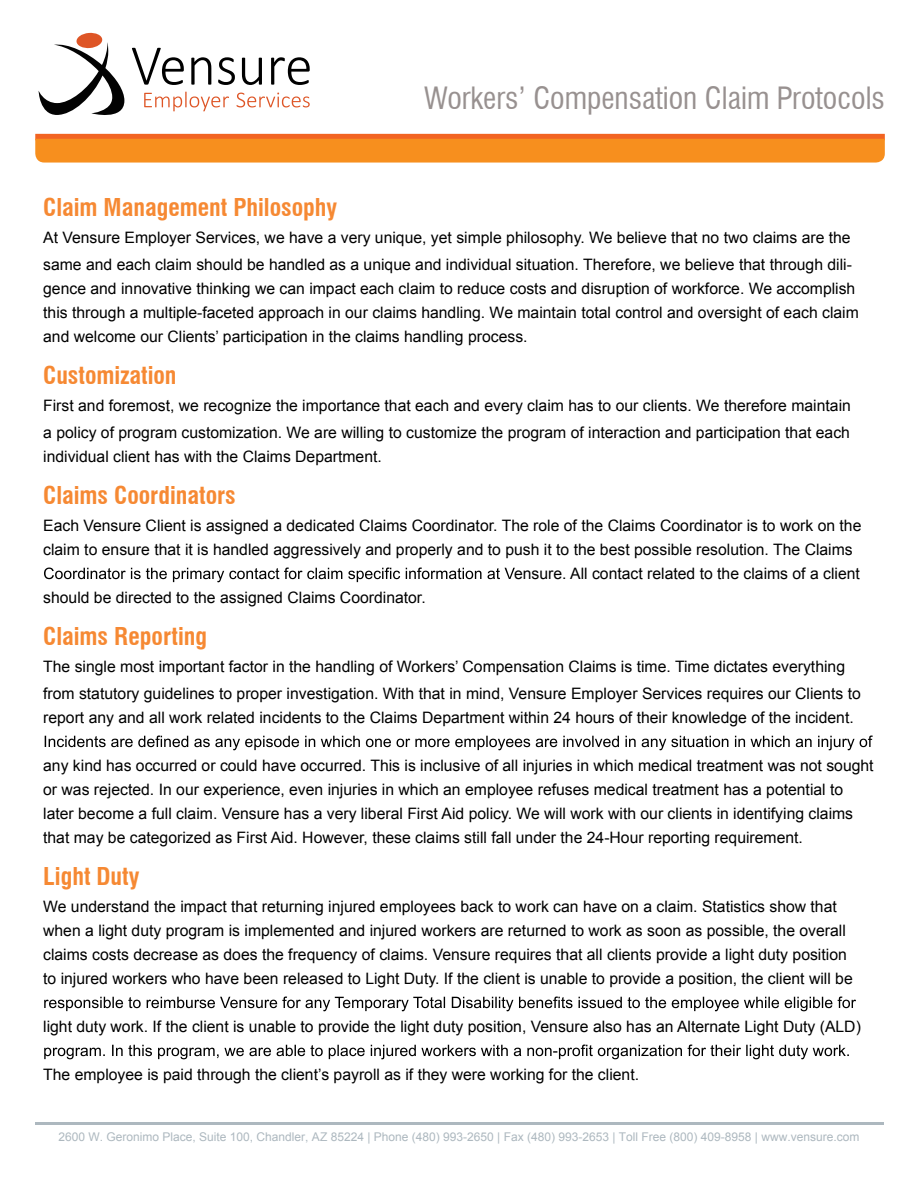
<style>
.page{position:relative;width:918px;height:1188px;background:#fff}
.page>*{position:absolute;margin:0;border:0;box-sizing:border-box;transform-origin:0 0}
.t1{font:condensed 30px "Swiss 721 BT";color:#989190}
.t2{font:700 condensed 24px "Swiss 721 BT";color:#f68933}
.t3{font:15.75px/24px "Arial";color:#000}
.t4{font:12px "Arial";color:#adb8bf}
</style>
<div class="page">
<div style="left:35px;top:134px;width:850px;height:6px;background:#f26422"></div>
<div style="left:35px;top:139px;width:850px;height:24px;background:#f78f1e"></div>
<hr style="left:35px;top:1122px;width:848px;height:3px;background:#adb8bf">
<svg style="left:44px;top:568px;width:471px;height:14px"></svg>
<svg style="left:45px;top:736px;width:828px;height:14px"></svg>
<svg style="left:44px;top:997px;width:812px;height:14px"></svg>
<svg style="left:44px;top:1045px;width:805px;height:14px"></svg>
<svg style="left:39px;top:33px;width:85px;height:82px"></svg>
<svg style="left:132px;top:48px;width:52px;height:37px"></svg>
<svg style="left:191px;top:57px;width:20px;height:28px"></svg>
<svg style="left:218px;top:57px;width:17px;height:28px"></svg>
<svg style="left:242px;top:58px;width:20px;height:27px"></svg>
<svg style="left:271px;top:57px;width:39px;height:28px"></svg>
<svg style="left:144px;top:92px;width:85px;height:19px"></svg>
<svg style="left:237px;top:93px;width:73px;height:14px"></svg>
<h1 class="t1" style="left:424px;top:80px;width:462px">Workers’ Compensation Claim Protocols</h1>
<h2 class="t2" style="left:43px;top:193px;width:295px">Claim Management Philosophy</h2>
<p class="t3" style="left:43px;top:224px;width:810px;line-height:27px">At Vensure Employer Services, we have a very unique, yet simple philosophy. We believe that no two claims are the same and each claim should be handled as a unique and individual situation. Therefore, we believe that through dili-</p>
<p class="t3" style="left:43px;top:277px;width:817px">gence and innovative thinking we can impact each claim to reduce costs and disruption of workforce. We accomplish this through a multiple-faceted approach in our claims handling. We maintain total control and oversight of each claim and welcome our Clients’ participation in the claims handling process.</p>
<h2 class="t2" style="left:43px;top:361px;width:135px">Customization</h2>
<p class="t3" style="left:43px;top:392px;width:809px;line-height:27px">First and foremost, we recognize the importance that each and every claim has to our clients. We therefore maintain a policy of program customization. We are willing to customize the program of interaction and participation that each</p>
<p class="t3" style="left:43px;top:445px;width:340px">individual client has with the Claims Department.</p>
<h2 class="t2" style="left:43px;top:481px;width:194px">Claims Coordinators</h2>
<p class="t3" style="left:43px;top:514px;width:820px">Each Vensure Client is assigned a dedicated Claims Coordinator. The role of the Claims Coordinator is to work on the</p>
<p class="t3" style="left:43px;top:538px;width:811px">claim to ensure that it is handled aggressively and properly and to push it to the best possible resolution. The Claims</p>
<p class="t3" style="left:514px;top:562px;width:347px">ensure. All contact related to the claims of a client</p>
<p class="t3" style="left:43px;top:586px;width:384px">should be directed to the assigned Claims Coordinator.</p>
<h2 class="t2" style="left:43px;top:622px;width:166px">Claims Reporting</h2>
<p class="t3" style="left:43px;top:653px;width:819px;line-height:27px">The single most important factor in the handling of Workers’ Compensation Claims is time. Time dictates everything from statutory guidelines to proper investigation. With that in mind, Vensure Employer Services requires our Clients to</p>
<p class="t3" style="left:43px;top:706px;width:812px">report any and all work related incidents to the Claims Department within 24 hours of their knowledge of the incident.</p>
<p class="t3" style="left:43px;top:754px;width:832px">any kind has occurred or could have occurred. This is inclusive of all injuries in which medical treatment was not sought or was rejected. In our experience, even injuries in which an employee refuses medical treatment has a potential to later become a full claim. Vensure has a very liberal First Aid policy. We will work with our clients in identifying claims that may be categorized as First Aid. However, these claims still fall under the 24-Hour reporting requirement.</p>
<h2 class="t2" style="left:43px;top:862px;width:98px">Light Duty</h2>
<p class="t3" style="left:43px;top:895px;width:811px">We understand the impact that returning injured employees back to work can have on a claim. Statistics show that when a light duty program is implemented and injured workers are returned to work as soon as possible, the overall claims costs decrease as does the frequency of claims. Vensure requires that all clients provide a light duty position to injured workers who have been released to Light Duty. If the client is unable to provide a position, the client will be</p>
<p class="t3" style="left:43px;top:1015px;width:819px">light duty work. If the client is unable to provide the light duty position, Vensure also has an Alternate Light Duty (ALD)</p>
<p class="t3" style="left:43px;top:1063px;width:597px">The employee is paid through the client’s payroll as if they were working for the client.</p>
<p class="t4" style="left:59px;top:1129px;width:802px">2600 W. Geronimo Place, Suite 100, Chandler, AZ 85224 | Phone (480) 993-2650 | Fax (480) 993-2653 | Toll Free (800) 409-8958 | www.vensure.com</p>
</div>
